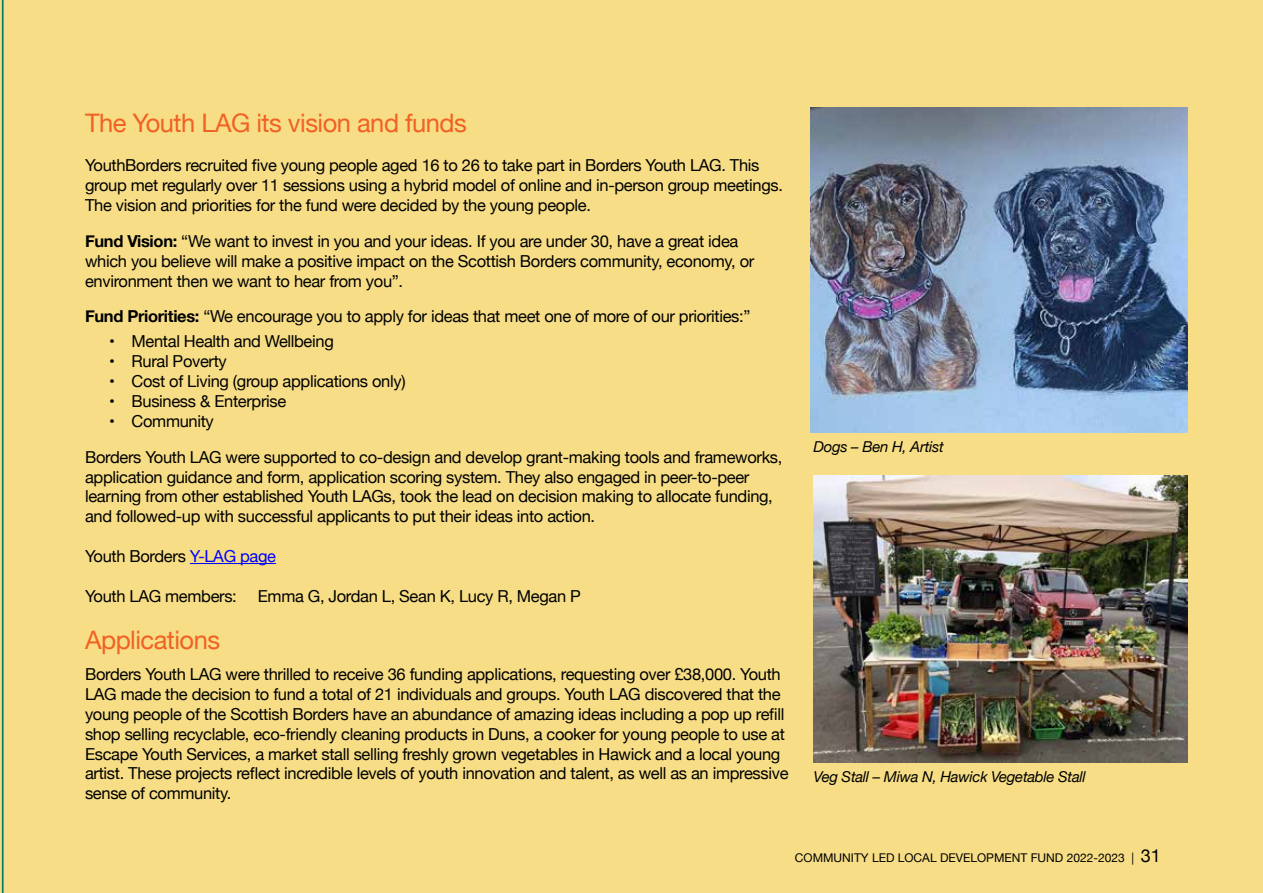
<style>
.page{position:relative;width:1263px;height:893px;background:#fff}
.page>*{position:absolute;margin:0;border:0;box-sizing:border-box;transform-origin:0 0}
.t1{font:25.5px "Helvetica Neue";letter-spacing:-.02em;color:#f16124}
.t2{font:16.5px/19.8px "Helvetica Neue";letter-spacing:-.02em;color:#000}
.t3{font:italic 15px "Helvetica Neue";letter-spacing:-.02em;color:#000}
.t4{font:12px "Helvetica Neue";color:#000}
.s1{font-weight:700}
.s2{color:#00f}
.s3{font-size:18px}
</style>
<div class="page">
<div style="left:3px;top:0;width:1260px;height:893px;background:#f7de86"></div>
<svg style="left:0;top:0;width:3px;height:893px;background:#98b97c"></svg>
<hr style="left:190px;top:563px;width:86px;height:1px;background:#00f">
<img style="left:810px;top:108px;width:377px;height:325px">
<img style="left:814px;top:475px;width:373px;height:287px">
<h1 class="t1" style="left:85px;top:104px;width:383px">The Youth LAG its vision and funds</h1>
<p class="t2" style="left:85px;top:156px;width:699px">YouthBorders recruited five young people aged 16 to 26 to take part in Borders Youth LAG. This group met regularly over 11 sessions using a hybrid model of online and in-person group meetings.<br>The vision and priorities for the fund were decided by the young people.</p>
<p class="t2" style="left:85px;top:232px;width:671px"><span class="s1">Fund Vision:</span> “We want to invest in you and your ideas. If you are under 30, have a great idea which you believe will make a positive impact on the Scottish Borders community, economy, or environment then we want to hear from you”.</p>
<p class="t2" style="left:85px;top:307px;width:667px"><span class="s1">Fund Priorities:</span> “We encourage you to apply for ideas that meet one of more of our priorities:”</p>
<p class="t2" style="left:109px;top:333px;width:226px">• Mental Health and Wellbeing</p>
<p class="t2" style="left:109px;top:352px;width:119px">• Rural Poverty</p>
<p class="t2" style="left:109px;top:372px;width:298px">• Cost of Living (group applications only)</p>
<p class="t2" style="left:109px;top:392px;width:179px">• Business &amp; Enterprise</p>
<p class="t2" style="left:85px;top:403px;width:699px;line-height:36.3px;text-indent:24px">• Community<br>Borders Youth LAG were supported to co-design and develop grant-making tools and frameworks,</p>
<p class="t2" style="left:85px;top:468px;width:689px">application guidance and form, application scoring system. They also engaged in peer-to-peer learning from other established Youth LAGs, took the lead on decision making to allocate funding, and followed-up with successful applicants to put their ideas into action.</p>
<p class="t2" style="left:85px;top:547px;width:193px">Youth Borders <span class="s2">Y-LAG page</span></p>
<p class="t2" style="left:85px;top:587px;width:153px">Youth LAG members:</p>
<p class="t2" style="left:258px;top:587px;width:325px">Emma G, Jordan L, Sean K, Lucy R, Megan P</p>
<h1 class="t1" style="left:85px;top:621px;width:137px">Applications</h1>
<p class="t2" style="left:85px;top:666px;width:705px">Borders Youth LAG were thrilled to receive 36 funding applications, requesting over £38,000. Youth LAG made the decision to fund a total of 21 individuals and groups. Youth LAG discovered that the young people of the Scottish Borders have an abundance of amazing ideas including a pop up refill shop selling recyclable, eco-friendly cleaning products in Duns, a cooker for young people to use at Escape Youth Services, a market stall selling freshly grown vegetables in Hawick and a local young artist. These projects reflect incredible levels of youth innovation and talent, as well as an impressive sense of community.</p>
<p class="t3" style="left:814px;top:436px;width:132px">Dogs – Ben H, Artist</p>
<p class="t3" style="left:814px;top:766px;width:274px">Veg Stall – Miwa N, Hawick Vegetable Stall</p>
<p class="t4" style="left:795px;top:849px;width:367px">COMMUNITY LED LOCAL DEVELOPMENT FUND 2022-2023 | <span class="s3">31</span></p>
</div>
